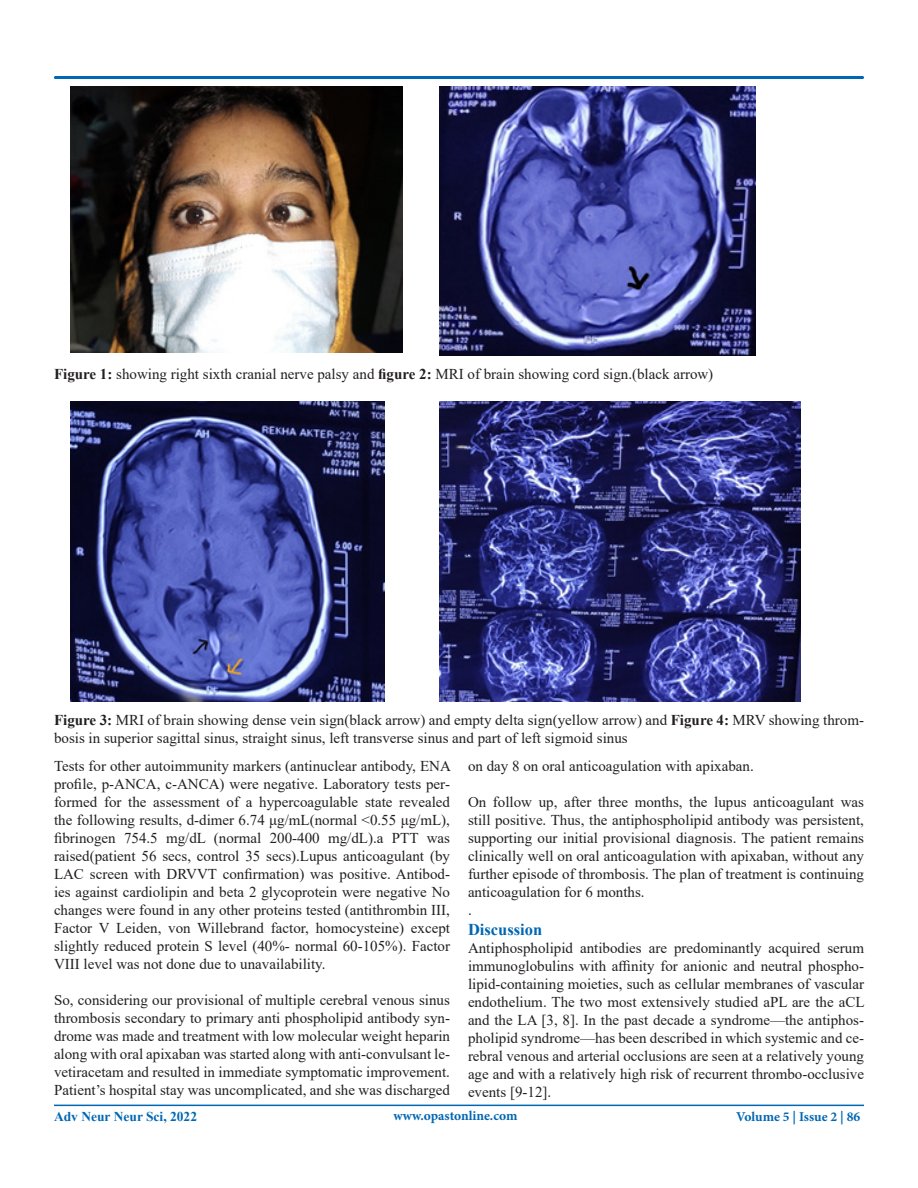
<style>
.page{position:relative;width:918px;height:1188px;background:#fff}
.page>*{position:absolute;margin:0;border:0;box-sizing:border-box;transform-origin:0 0}
.t1{font:700 16.5px "Times New Roman";color:#0166b3}
.t2{font:15px/18px "Times New Roman";color:#231f20;text-align:justify}
.t3{font:700 13.5px "Minion Pro";color:#0166b3}
.t4{font:700 13.5px "Times New Roman";color:#0166b3}
.s1{font-weight:700}
</style>
<div class="page">
<hr style="left:54px;top:1105px;width:810px;height:1px;background:#0166b3">
<div style="left:54px;top:76px;width:810px;height:3px;border:2px solid #0166b3"></div>
<img style="left:70px;top:86px;width:332px;height:267px">
<img style="left:439px;top:86px;width:317px;height:269px">
<img style="left:70px;top:402px;width:315px;height:299px">
<img style="left:439px;top:402px;width:361px;height:299px">
<p class="t2" style="left:54px;top:365px;width:661px"><span class="s1">Figure 1:</span> showing right sixth cranial nerve palsy and <span class="s1">figure 2:</span> MRI of brain showing cord sign.(black arrow)</p>
<p class="t2" style="left:54px;top:711px;width:812px"><span class="s1">Figure 3:</span> MRI of brain showing dense vein sign(black arrow) and empty delta sign(yellow arrow) and <span class="s1">Figure 4:</span> MRV showing throm&shy;bosis in superior sagittal sinus, straight sinus, left transverse sinus and part of left sigmoid sinus</p>
<p class="t2" style="left:54px;top:756px;width:398px">Tests for other autoimmunity markers (antinuclear antibody, ENA profile, p-ANCA, c-ANCA) were negative. Laboratory tests per&shy;formed for the assessment of a hypercoagulable state revealed the following results, d-dimer 6.74 μg/mL(normal &lt;0.55 μg/mL), fibrinogen 754.5 mg/dL (normal 200-400 mg/dL).a PTT was raised(patient 56 secs, control 35 secs).Lupus anticoagulant (by LAC screen with DRVVT confirmation) was positive. Antibod&shy;ies against cardiolipin and beta 2 glycoprotein were negative No changes were found in any other proteins tested (antithrombin III, Factor V Leiden, von Willebrand factor, homocysteine) except slightly reduced protein S level (40%- normal 60-105%). Factor VIII level was not done due to unavailability.</p>
<p class="t2" style="left:54px;top:990px;width:398px">So, considering our provisional of multiple cerebral venous sinus thrombosis secondary to primary anti phospholipid antibody syn&shy;drome was made and treatment with low molecular weight heparin along with oral apixaban was started along with anti-convulsant le&shy;vetiracetam and resulted in immediate symptomatic improvement.<br>Patient’s hospital stay was uncomplicated, and she was discharged</p>
<p class="t2" style="left:468px;top:756px;width:287px">on day 8 on oral anticoagulation with apixaban.</p>
<p class="t2" style="left:468px;top:792px;width:398px;text-align:left">On follow up, after three months, the lupus anticoagulant was still positive. Thus, the antiphospholipid antibody was persistent, supporting our initial provisional diagnosis. The patient remains clinically well on oral anticoagulation with apixaban, without any further episode of thrombosis. The plan of treatment is continuing anticoagulation for 6 months.<br>.</p>
<p class="t1" style="left:468px;top:917px;width:76px">Discussion</p>
<p class="t2" style="left:468px;top:938px;width:398px">Antiphospholipid antibodies are predominantly acquired serum immunoglobulins with affinity for anionic and neutral phospho&shy;lipid-containing moieties, such as cellular membranes of vascular endothelium. The two most extensively studied aPL are the aCL and the LA [3, 8]. In the past decade a syndrome—the antiphos&shy;pholipid syndrome—has been described in which systemic and ce&shy;rebral venous and arterial occlusions are seen at a relatively young age and with a relatively high risk of recurrent thrombo-occlusive events [9-12].</p>
<p class="t4" style="left:54px;top:1106px;width:145px">Adv Neur Neur Sci, 2022</p>
<p class="t3" style="left:393px;top:1106px;width:126px">www.opastonline.com</p>
<p class="t3" style="left:736px;top:1107px;width:126px">Volume 5 | Issue 2 | 86</p>
</div>
